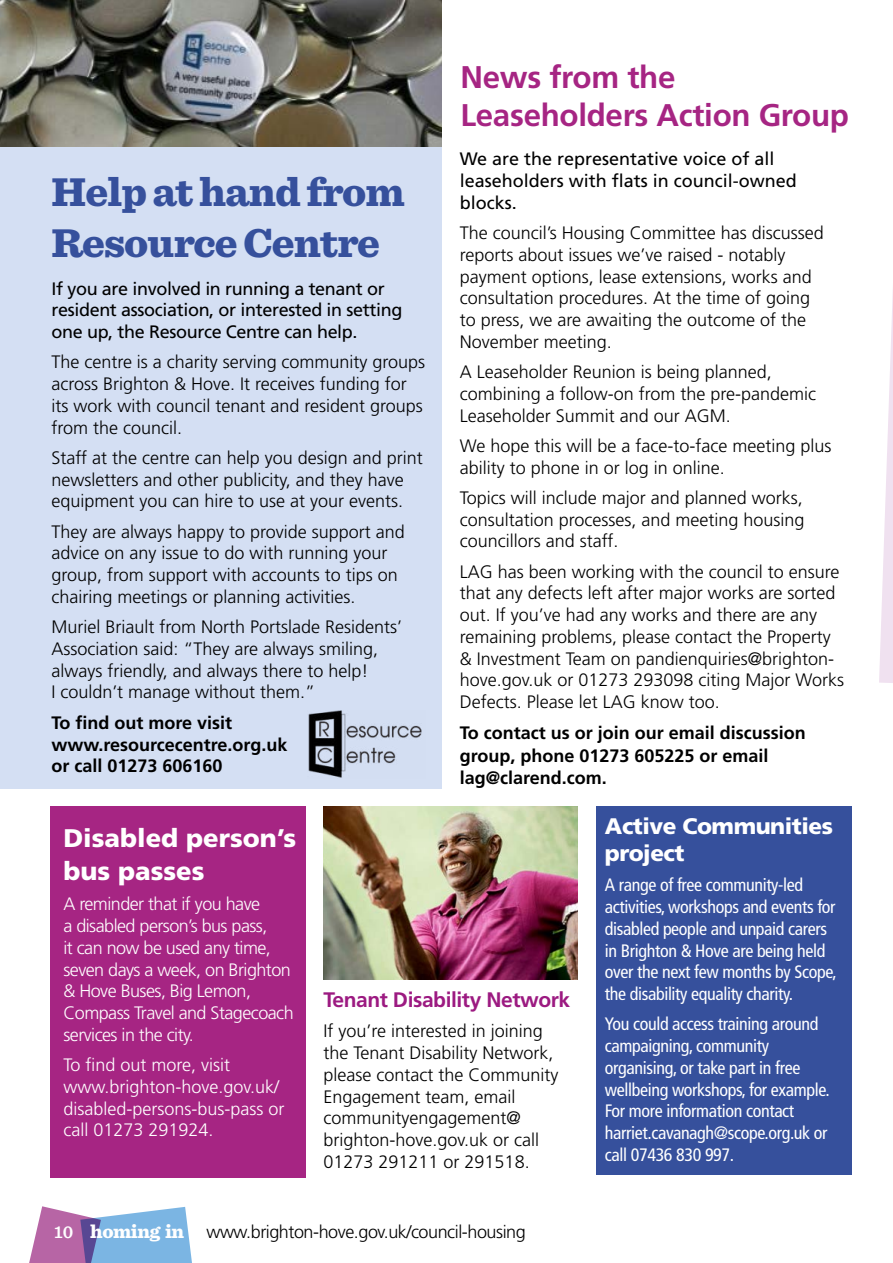
<style>
.page{position:relative;width:893px;height:1263px;background:#fff}
.page>*{position:absolute;margin:0;border:0;box-sizing:border-box;transform-origin:0 0}
.Main_Article_HEADING{font:900 42px/51px "Sentinel";letter-spacing:-.02em;color:#36509c}
.t1{font:700 31.35px/37.5px "Frutiger";letter-spacing:-.01em;color:#a62583}
.Small_heading_16_18{font:900 25.5px/33px "Frutiger";color:#fff}
.Small_heading_16_18-2{font:900 22.5px/27px "Frutiger";letter-spacing:-.02em;color:#fff}
.Small_heading_16_18-3{font:700 21px "Frutiger";letter-spacing:-.02em;color:#9c1a81}
.BODY_COPY{font:300 18px/21.8px "Frutiger";color:#000}
.BODY_COPY-2{font:condensed 18px/21.8px "Frutiger";letter-spacing:-.02em;color:#fff}
.BODY_COPY-3{font:300 18px/21.8px "Frutiger";letter-spacing:-.03em;color:#fff}
.BODY_COPY-4{font:700 18px/22.5px "Frutiger";color:#000}
.BODY_COPY-5{font:18px/21.8px "Frutiger";letter-spacing:-.02em;color:#000}
.BODY_COPY-6{font:300 18px/21.8px "Frutiger";color:#fff}
.BODY_COPY-7{font:18px/21.8px "Frutiger";color:#000}
.BODY_COPY-8{font:300 18px "Frutiger";letter-spacing:-.025em;color:#000}
.s1{font-family:"Sentinel";font-weight:600;color:#fff}
.s2{font-family:"Sentinel";font-weight:900;font-size:19.5px;color:#fff}
</style>
<div class="page">
<svg style="left:879px;top:292px;width:14px;height:391px"></svg>
<div style="left:596px;top:807px;width:256px;height:368px;background:#36509c"></div>
<div style="left:50px;top:807px;width:255px;height:371px;background:#a62583"></div>
<svg style="left:29px;top:1206px;width:163px;height:57px"></svg>
<div style="left:0;top:0;width:442px;height:789px;background:#d4dff3"></div>
<img style="left:308px;top:711px;width:114px;height:67px">
<img style="left:0;top:0;width:442px;height:147px">
<img style="left:323px;top:807px;width:255px;height:173px">
<h2 class="Main_Article_HEADING" style="left:51px;top:165px;width:355px">Help at hand from<br>Resource Centre</h2>
<p class="BODY_COPY-5" style="left:51px;top:277px;width:352px">If you are involved in running a tenant or resident association, or interested in setting one up, the Resource Centre can help.</p>
<p class="BODY_COPY" style="left:51px;top:351px;width:375px">The centre is a charity serving community groups across Brighton &amp; Hove. It receives funding for its work with council tenant and resident groups from the council.</p>
<p class="BODY_COPY" style="left:51px;top:447px;width:373px">Staff at the centre can help you design and print newsletters and other publicity, and they have equipment you can hire to use at your events.</p>
<p class="BODY_COPY" style="left:51px;top:521px;width:355px">They are always happy to provide support and advice on any issue to do with running your group, from support with accounts to tips on chairing meetings or planning activities.</p>
<p class="BODY_COPY" style="left:51px;top:616px;width:352px">Muriel Briault from North Portslade Residents’ Association said: “They are always smiling, always friendly, and always there to help!<br>I couldn’t manage without them.”</p>
<p class="BODY_COPY-4" style="left:51px;top:711px;width:238px;line-height:21.8px">To find out more visit www.resourcecentre.org.uk or call 01273 606160</p>
<p class="t1" style="left:461px;top:58px;width:390px">News from the<br>Leaseholders Action Group</p>
<p class="BODY_COPY-7" style="left:460px;top:148px;width:339px">We are the representative voice of all leaseholders with flats in council-owned blocks.</p>
<p class="BODY_COPY" style="left:460px;top:222px;width:366px">The council’s Housing Committee has discussed reports about issues we’ve raised - notably payment options, lease extensions, works and consultation procedures. At the time of going to press, we are awaiting the outcome of the November meeting.</p>
<p class="BODY_COPY" style="left:460px;top:361px;width:358px">A Leaseholder Reunion is being planned, combining a follow-on from the pre-pandemic<br>Leaseholder Summit and our AGM.</p>
<p class="BODY_COPY" style="left:460px;top:435px;width:373px">We hope this will be a face-to-face meeting plus ability to phone in or log in online.</p>
<p class="BODY_COPY" style="left:460px;top:487px;width:346px;text-align:justify">Topics will include major and planned works, consultation processes, and meeting housing councillors and staff.</p>
<p class="BODY_COPY" style="left:460px;top:561px;width:386px">LAG has been working with the council to ensure that any defects left after major works are sorted out. If you’ve had any works and there are any remaining problems, please contact the Property &amp; Investment Team on pandienquiries@brighton&shy;hove.gov.uk or 01273 293098 citing Major Works Defects. Please let LAG know too.</p>
<p class="BODY_COPY-4" style="left:460px;top:721px;width:348px">To contact us or join our email discussion group, phone 01273 605225 or email lag@clarend.com.</p>
<p class="Small_heading_16_18" style="left:63px;top:821px;width:234px">Disabled person’s bus passes</p>
<p class="BODY_COPY-3" style="left:63px;top:893px;width:232px">A reminder that if you have<br>a disabled person’s bus pass,<br>it can now be used any time, seven days a week, on Brighton &amp; Hove Buses, Big Lemon,<br>Compass Travel and Stagecoach services in the city.</p>
<p class="BODY_COPY-6" style="left:63px;top:1054px;width:223px">To find out more, visit www.brighton-hove.gov.uk/ disabled-persons-bus-pass or call 01273 291924.</p>
<p class="Small_heading_16_18-3" style="left:323px;top:987px;width:248px">Tenant Disability Network</p>
<p class="BODY_COPY" style="left:323px;top:1020px;width:237px">If you’re interested in joining the Tenant Disability Network, please contact the Community<br>Engagement team, email communityengagement@ brighton-hove.gov.uk or call<br>01273 291211 or 291518.</p>
<p class="BODY_COPY-8" style="left:54px;top:1221px;width:473px"><span class="s1">10</span> <span class="s2">homing in</span> www.brighton-hove.gov.uk/council-housing</p>
<p class="Small_heading_16_18-2" style="left:605px;top:812px;width:230px">Active Communities project</p>
<p class="BODY_COPY-2" style="left:605px;top:874px;width:233px">A range of free community-led activities, workshops and events for disabled people and unpaid carers in Brighton &amp; Hove are being held over the next few months by Scope, the disability equality charity.</p>
<p class="BODY_COPY-2" style="left:605px;top:1013px;width:226px">You could access training around campaigning, community organising, or take part in free wellbeing workshops, for example.<br>For more information contact harriet.cavanagh@scope.org.uk or call 07436 830 997.</p>
</div>
